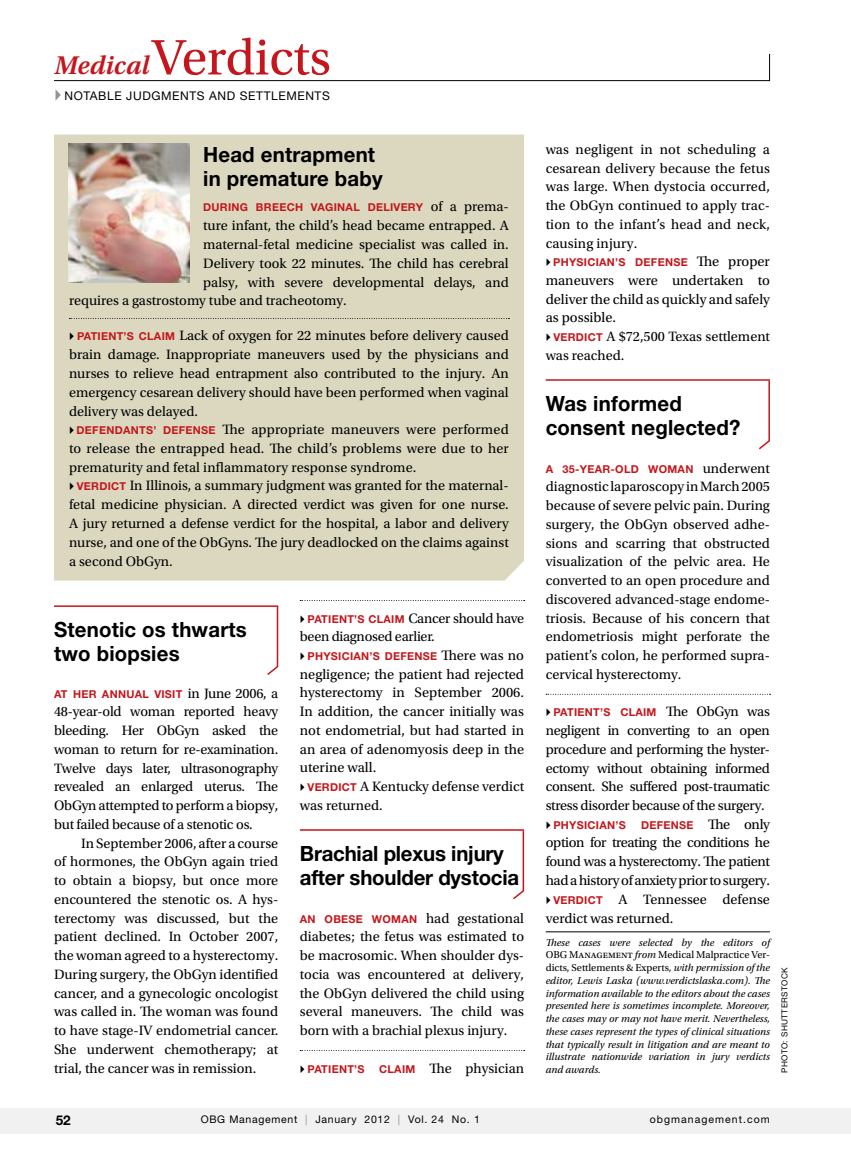
<style>
.page{position:relative;width:851px;height:1161px;background:#fff}
.page>*{position:absolute;margin:0;border:0;box-sizing:border-box;transform-origin:0 0}
.t1{font:52.5px "Utopia Std";letter-spacing:-.005em;color:#c4161c}
.t2{font:700 21px/24px "Helvetica Neue LT Std";letter-spacing:.01em;color:#000}
.t3{font:700 21px/24px "Helvetica Neue LT Std";letter-spacing:-.01em;color:#000}
.t4{font:14.4px/18.8px "Utopia Std";color:#000;text-align:justify}
.t5{font:14.25px/18.8px "Utopia Std";color:#000;text-align:justify}
.t6{font:14.25px/18.8px "Utopia Std";letter-spacing:-.02em;color:#000}
.t7{font:700 13.5px "Helvetica Neue LT Std";color:#000}
.t8{font:12px "Helvetica Neue LT Std";letter-spacing:.215em;color:#000}
.t9{font:700 10.8px "Helvetica Neue LT Std";letter-spacing:.025em;color:#c4161c}
.t10{font:700 10.8px "Helvetica Neue LT Std";letter-spacing:.08em;color:#c4161c}
.t11{font:italic 10.5px/12.8px "Utopia Std";color:#000;text-align:justify}
.t12{font:10.5px "Helvetica Neue LT Std";letter-spacing:.065em;color:#000}
.t13{font:10.5px "Helvetica Neue LT Std";letter-spacing:.1em;color:#000}
.t14{font:8.25px "Helvetica Neue LT Std";letter-spacing:.05em;color:#000}
.s1{font-weight:600;font-style:italic;font-size:27px}
.s2{font-family:"Helvetica Neue LT Std";font-weight:700;font-size:10.8px;color:#c4161c}
.s3{font-family:"Utopia Std";font-weight:400;font-size:14.4px;color:#000}
.s4{font-family:"Utopia Std";font-weight:400;font-size:14.25px;color:#000}
.s5{font-style:normal}
.s6{color:#939598}
</style>
<div class="page">
<svg style="left:56px;top:90px;width:5px;height:10px"></svg>
<svg style="left:54px;top:54px;width:716px;height:27px"></svg>
<div style="left:0;top:1108px;width:850px;height:26px;background:#f1f1f2"></div>
<div style="left:54px;top:135px;width:470px;height:446px;background:#dbd8bf"></div>
<hr style="left:545px;top:379px;width:225px;height:2px;background:#c4161c">
<svg style="left:546px;top:694px;width:224px;height:1px"></svg>
<hr style="left:54px;top:605px;width:224px;height:2px;background:#c4161c">
<hr style="left:545px;top:932px;width:225px;height:1px;background:#000">
<svg style="left:69px;top:318px;width:440px;height:1px"></svg>
<img style="left:68px;top:143px;width:122px;height:139px">
<svg style="left:300px;top:600px;width:224px;height:1px"></svg>
<hr style="left:300px;top:829px;width:224px;height:2px;background:#c4161c">
<svg style="left:300px;top:1050px;width:224px;height:1px"></svg>
<svg style="left:511px;top:829px;width:14px;height:71px"></svg>
<svg style="left:757px;top:379px;width:13px;height:71px"></svg>
<svg style="left:265px;top:605px;width:14px;height:70px"></svg>
<svg style="left:70px;top:333px;width:4px;height:7px"></svg>
<svg style="left:70px;top:427px;width:4px;height:7px"></svg>
<svg style="left:70px;top:483px;width:4px;height:7px"></svg>
<h1 class="t1" style="left:54px;top:29px;width:278px"><span class="s1">Medical</span>Verdicts</h1>
<p class="t8" style="left:64px;top:88px;width:267px">Notable judgments an d settlements</p>
<h2 class="t2" style="left:203px;top:142px;width:181px">Head entrapment in premature baby</h2>
<p class="t9" style="left:203px;top:201px;width:93px">DURING BREECH</p>
<p class="t9" style="left:311px;top:201px;width:31px">VAGINAL</p>
<p class="t5" style="left:367px;top:198px;width:143px"><span class="s2">DELIVERY</span> of a prema-</p>
<p class="t5" style="left:203px;top:217px;width:307px">ture infant, the child’s head became entrapped. A</p>
<p class="t5" style="left:203px;top:235px;width:307px">maternal-fetal medicine specialist was called in.</p>
<p class="t5" style="left:203px;top:254px;width:307px">Delivery took 22 minutes. The child has cerebral</p>
<p class="t5" style="left:203px;top:273px;width:307px">palsy, with severe developmental delays, and</p>
<p class="t5" style="left:69px;top:292px;width:279px">requires a gastrostomy tube and tracheotomy.</p>
<p class="t9" style="left:77px;top:330px;width:70px">patient’s CLAIM</p>
<p class="t5" style="left:179px;top:327px;width:331px">Lack of oxygen for 22 minutes before delivery caused</p>
<p class="t5" style="left:69px;top:346px;width:441px">brain damage. Inappropriate maneuvers used by the physicians and</p>
<p class="t5" style="left:69px;top:364px;width:441px">nurses to relieve head entrapment also contributed to the injury. An</p>
<p class="t5" style="left:69px;top:383px;width:441px">emergency cesarean delivery should have been performed when vaginal</p>
<p class="t5" style="left:69px;top:402px;width:131px">delivery was delayed.</p>
<p class="t5" style="left:77px;top:421px;width:433px"><span class="s2">DEFENDAN TS’ DEFENS E</span> The appropriate maneuvers were performed</p>
<p class="t5" style="left:69px;top:439px;width:441px">to release the entrapped head. The child’s problems were due to her</p>
<p class="t5" style="left:69px;top:458px;width:349px">prematurity and fetal inflammatory response syndrome.</p>
<p class="t5" style="left:77px;top:477px;width:433px"><span class="s2">VERDICT</span> In Illinois, a summary judgment was granted for the maternal-</p>
<p class="t5" style="left:69px;top:496px;width:441px">fetal medicine physician. A directed verdict was given for one nurse.</p>
<p class="t5" style="left:69px;top:514px;width:441px">A jury returned a defense verdict for the hospital, a labor and delivery</p>
<p class="t5" style="left:69px;top:533px;width:441px">nurse, and one of the ObGyns. The jury deadlocked on the claims against</p>
<p class="t5" style="left:69px;top:552px;width:105px">a second ObGyn.</p>
<h2 class="t2" style="left:54px;top:617px;width:194px">Stenotic os thwarts two biopsies</h2>
<p class="t9" style="left:54px;top:687px;width:36px">At her</p>
<p class="t5" style="left:54px;top:684px;width:226px;text-indent:48px"><span class="s2">annual visit</span> in June 2006, a 48-year-old woman reported heavy bleeding. Her ObGyn asked the woman to return for re-examination.<br>Twelve days later, ultrasonography revealed an enlarged uterus. The ObGyn attempted to perform a biopsy, but failed because of a stenotic os.</p>
<p class="t5" style="left:54px;top:834px;width:226px;text-indent:27px">In September 2006, after a course of hormones, the ObGyn again tried to obtain a biopsy, but once more encountered the stenotic os. A hys&shy;terectomy was discussed, but the patient declined. In October 2007, the woman agreed to a hysterectomy.<br>During surgery, the ObGyn identified cancer, and a gynecologic oncologist was called in. The woman was found to have stage-IV endometrial cancer.<br>She underwent chemotherapy; at trial, the cancer was in remission.</p>
<p class="t6" style="left:300px;top:609px;width:226px;text-indent:108px">Cancer should have been diagnosed earlier.</p>
<p class="t9" style="left:307px;top:649px;width:8px">PHYSICIAN</p>
<p class="t9" style="left:307px;top:612px;width:69px">patient’s CLAIM</p>
<p class="t4" style="left:300px;top:646px;width:226px;text-indent:70px"><span class="s2">’S DEFENS E</span> There was no negligence; the patient had rejected hysterectomy in September 2006.<br>In addition, the cancer initially was not endometrial, but had started in an area of adenomyosis deep in the uterine wall.</p>
<p class="t5" style="left:300px;top:778px;width:226px;text-indent:8px"><span class="s2">VERDICT</span> A Kentucky defense verdict was returned.</p>
<h2 class="t3" style="left:300px;top:841px;width:221px">Brachial plexus injury after shoulder dystocia</h2>
<p class="t5" style="left:300px;top:909px;width:226px"><span class="s2">An obese woman</span> had gestational diabetes; the fetus was estimated to be macrosomic. When shoulder dys&shy;tocia was encountered at delivery, the ObGyn delivered the child using several maneuvers. The child was born with a brachial plexus injury.</p>
<p class="t9" style="left:307px;top:1062px;width:58px">patient’s</p>
<p class="t9" style="left:379px;top:1062px;width:8px">CLAIM</p>
<p class="t5" style="left:429px;top:1059px;width:96px">The physician</p>
<p class="t5" style="left:545px;top:140px;width:226px">was negligent in not scheduling a cesarean delivery because the fetus was large. When dystocia occurred, the ObGyn continued to apply trac&shy;tion to the infant’s head and neck, causing injury.</p>
<p class="t9" style="left:553px;top:256px;width:218px">physician’s DEFENSE <span class="s3">The proper</span></p>
<p class="t4" style="left:545px;top:271px;width:226px">maneuvers were undertaken to deliver the child as quickly and safely as possible.</p>
<p class="t5" style="left:545px;top:328px;width:226px;text-indent:8px"><span class="s2">VERDICT</span> A $72,500 Texas settlement was reached.</p>
<h2 class="t2" style="left:545px;top:391px;width:196px">Was informed consent neglected?</h2>
<p class="t10" style="left:545px;top:462px;width:226px">a 35-year -old woman <span class="s4">underwent</span></p>
<p class="t5" style="left:545px;top:478px;width:226px">diagnostic laparoscopy in March 2005 because of severe pelvic pain. During surgery, the ObGyn observed adhe&shy;sions and scarring that obstructed visualization of the pelvic area. He converted to an open procedure and discovered advanced-stage endome&shy;triosis. Because of his concern that endometriosis might perforate the patient’s colon, he performed supra&shy;cervical hysterectomy.</p>
<p class="t9" style="left:553px;top:706px;width:75px">patient’s CLAIM</p>
<p class="t5" style="left:545px;top:703px;width:226px;text-indent:120px">The ObGyn was negligent in converting to an open procedure and performing the hyster&shy;ectomy without obtaining informed consent. She suffered post-traumatic stress disorder because of the surgery.</p>
<p class="t9" style="left:553px;top:818px;width:74px">physician’s</p>
<p class="t9" style="left:641px;top:818px;width:130px">DEFENSE <span class="s3">The only</span></p>
<p class="t4" style="left:545px;top:834px;width:226px">option for treating the conditions he found was a hysterectomy. The patient had a history of anxiety prior to surgery.</p>
<p class="t5" style="left:545px;top:890px;width:226px;text-indent:8px"><span class="s2">VERDICT</span> A Tennessee defense verdict was returned.</p>
<p class="t11" style="left:545px;top:936px;width:226px">These cases were selected by the editors of <span class="s5">OBG Management</span> from <span class="s5">Medical Malpractice Ver&shy;dicts, Settlements &amp; Experts</span>, with permission of the editor, Lewis Laska (www.verdictslaska.com). The information available to the editors about the cases presented here is sometimes incomplete. Moreover, the cases may or may not have merit. Nevertheless, these cases represent the types of clinical situations that typically result in litigation and are meant to illustrate nationwide variation in jury verdicts and awards.</p>
<p class="t14" style="left:779px;top:1073px;width:107px;rotate:-90deg">Photo: Shutterstock</p>
<p class="t7" style="left:56px;top:1112px;width:17px">52</p>
<p class="t12" style="left:201px;top:1114px;width:9px">OBG</p>
<p class="t12" style="left:229px;top:1114px;width:252px">Management <span class="s6">|</span> January 2012 <span class="s6">|</span> Vol. 24 No. 1</p>
<p class="t13" style="left:649px;top:1114px;width:122px">obgmanagement.com</p>
</div>
